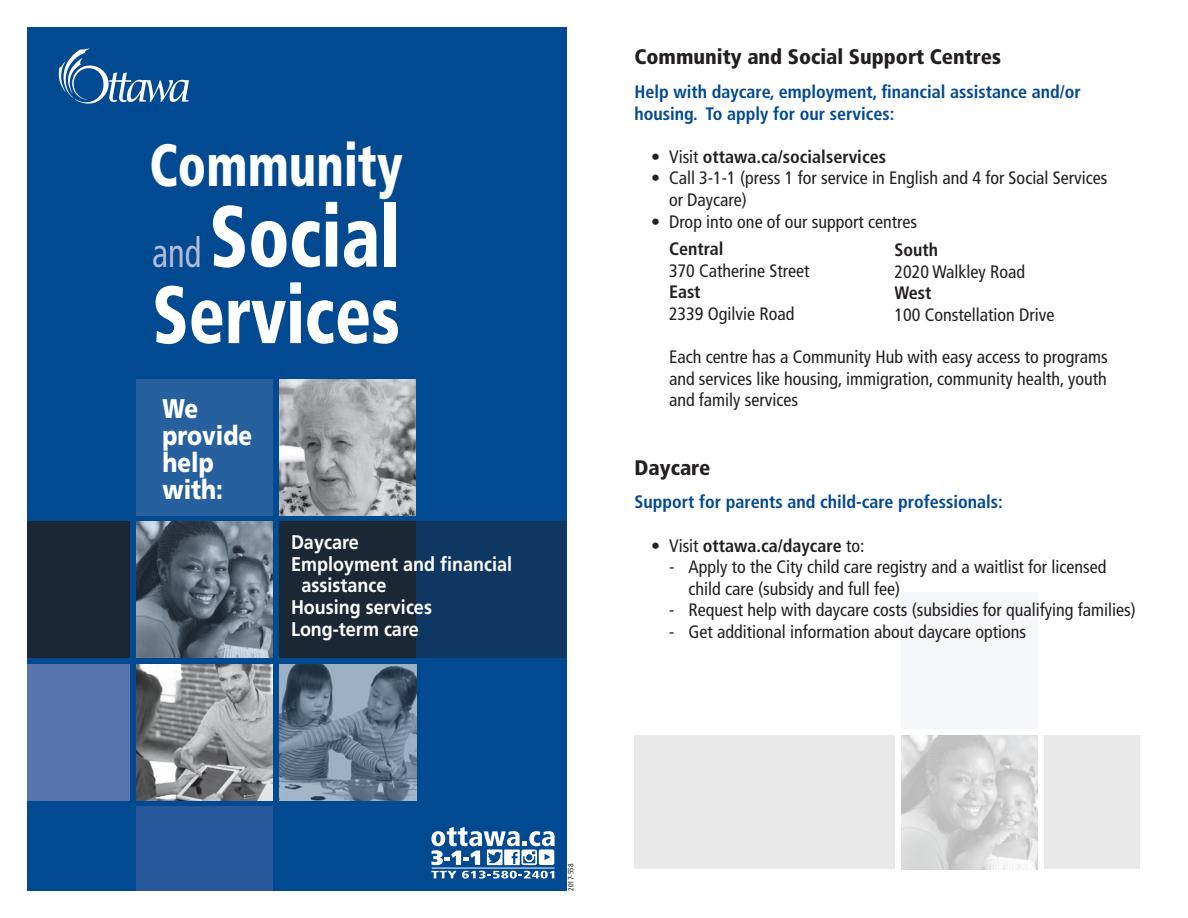
<style>
.page{position:relative;width:1188px;height:918px;background:#fff}
.page>*{position:absolute;margin:0;border:0;box-sizing:border-box;transform-origin:0 0}
.t1{font:900 condensed 86.4px "Frutiger LT Std";color:#fff;scale:.83 1}
.t2{font:900 condensed 81px "Frutiger LT Std";color:#fff;scale:.83 1}
.t3{font:900 condensed 59.4px "Frutiger LT Std";color:#fff;scale:.83 1}
.t4{font:900 27px/27px "Frutiger LT Std";color:#fff;scale:.83 1}
.t5{font:900 condensed 21px "Frutiger LT Std";color:#231f20}
.t6{font:700 19.8px "Frutiger LT Std";color:#fff;scale:.91 1}
.t7{font:condensed 18px/21.6px "Frutiger LT Std";color:#231f20;text-align:justify}
.t8{font:700 condensed 18px/21.6px "Frutiger LT Std";color:#014990}
.t9{font:700 condensed 18px "Frutiger LT Std";color:#231f20}
.t10{font:condensed 7.5px "Frutiger LT Std";color:#231f20}
.s1{font-weight:400;font-size:41.4px;color:#b3bbda}
.s2{font-weight:400}
</style>
<div class="page">
<div style="left:27px;top:27px;width:539px;height:864px;background:#014990"></div>
<svg style="left:431px;top:871px;width:123px;height:8px"></svg>
<hr style="left:432px;top:868px;width:123px;height:1px;background:#fff">
<svg style="left:431px;top:827px;width:124px;height:38px"></svg>
<svg style="left:59px;top:48px;width:130px;height:56px"></svg>
<img style="left:136px;top:521px;width:137px;height:136px">
<div style="left:27px;top:522px;width:103px;height:136px;background:#1c2736"></div>
<div style="left:279px;top:522px;width:287px;height:136px;background:#1c2736"></div>
<img style="left:136px;top:664px;width:137px;height:136px">
<div style="left:27px;top:664px;width:103px;height:136px;background:#5873ad"></div>
<div style="left:136px;top:807px;width:137px;height:84px;background:#27589b"></div>
<img style="left:280px;top:379px;width:136px;height:136px">
<div style="left:416px;top:521px;width:150px;height:136px;background:#0e3762"></div>
<img style="left:279px;top:664px;width:137px;height:136px">
<div style="left:137px;top:379px;width:136px;height:136px;background:#27609f"></div>
<div style="left:901px;top:593px;width:136px;height:136px;background:#f5f6fa"></div>
<div style="left:1044px;top:735px;width:95px;height:134px;background:#e9e9e9"></div>
<div style="left:634px;top:735px;width:261px;height:134px;background:#e9e9e9"></div>
<img style="left:901px;top:735px;width:136px;height:134px">
<p class="t3" style="left:150px;top:129px;width:306px">Community</p>
<p class="t1" style="left:152px;top:185px;width:300px"><span class="s1">and</span> Social</p>
<p class="t2" style="left:152px;top:266px;width:300px">Services</p>
<p class="t4" style="left:162px;top:395px;width:45px">We</p>
<p class="t4" style="left:162px;top:422px;width:110px">provide help</p>
<p class="t4" style="left:162px;top:476px;width:75px">with:</p>
<p class="t6" style="left:291px;top:531px;width:76px">Daycare</p>
<p class="t6" style="left:291px;top:552px;width:244px">Employment and financial</p>
<p class="t6" style="left:301px;top:574px;width:95px">assistance</p>
<p class="t6" style="left:291px;top:595px;width:156px">Housing services</p>
<p class="t6" style="left:291px;top:617px;width:142px">Long-term care</p>
<p class="t5" style="left:634px;top:44px;width:368px">Community and Social Support Centres</p>
<p class="t8" style="left:634px;top:81px;width:448px">Help with daycare, employment, financial assistance and/or housing. To apply for our services:</p>
<p class="t9" style="left:651px;top:146px;width:237px"><span class="s2">• Visit</span> ottawa.ca/socialservices</p>
<p class="t7" style="left:651px;top:167px;width:458px">• Call 3-1-1 (press 1 for service in English and 4 for Social Services</p>
<p class="t7" style="left:669px;top:189px;width:79px">or Daycare)</p>
<p class="t7" style="left:651px;top:211px;width:268px">• Drop into one of our support centres</p>
<p class="t9" style="left:669px;top:238px;width:56px">Central</p>
<p class="t7" style="left:669px;top:260px;width:142px">370 Catherine Street</p>
<p class="t9" style="left:669px;top:281px;width:33px">East</p>
<p class="t7" style="left:669px;top:303px;width:127px">2339 Ogilvie Road</p>
<p class="t7" style="left:669px;top:346px;width:440px">Each centre has a Community Hub with easy access to programs and services like housing, immigration, community health, youth and family services</p>
<p class="t9" style="left:895px;top:239px;width:45px">South</p>
<p class="t7" style="left:895px;top:261px;width:132px">2020 Walkley Road</p>
<p class="t9" style="left:895px;top:283px;width:38px">West</p>
<p class="t7" style="left:895px;top:304px;width:161px">100 Constellation Drive</p>
<p class="t5" style="left:634px;top:455px;width:77px">Daycare</p>
<p class="t8" style="left:634px;top:491px;width:370px">Support for parents and child-care professionals:</p>
<p class="t9" style="left:651px;top:535px;width:215px"><span class="s2">• Visit</span> ottawa.ca/daycare <span class="s2">to:</span></p>
<p class="t7" style="left:688px;top:556px;width:420px;text-indent:-19px">- Apply to the City child care registry and a waitlist for licensed child care (subsidy and full fee)</p>
<p class="t7" style="left:669px;top:599px;width:468px">- Request help with daycare costs (subsidies for qualifying families)</p>
<p class="t7" style="left:669px;top:621px;width:359px">- Get additional information about daycare options</p>
<p class="t10" style="left:567px;top:891px;width:29px;rotate:-90deg">2017-558</p>
</div>
